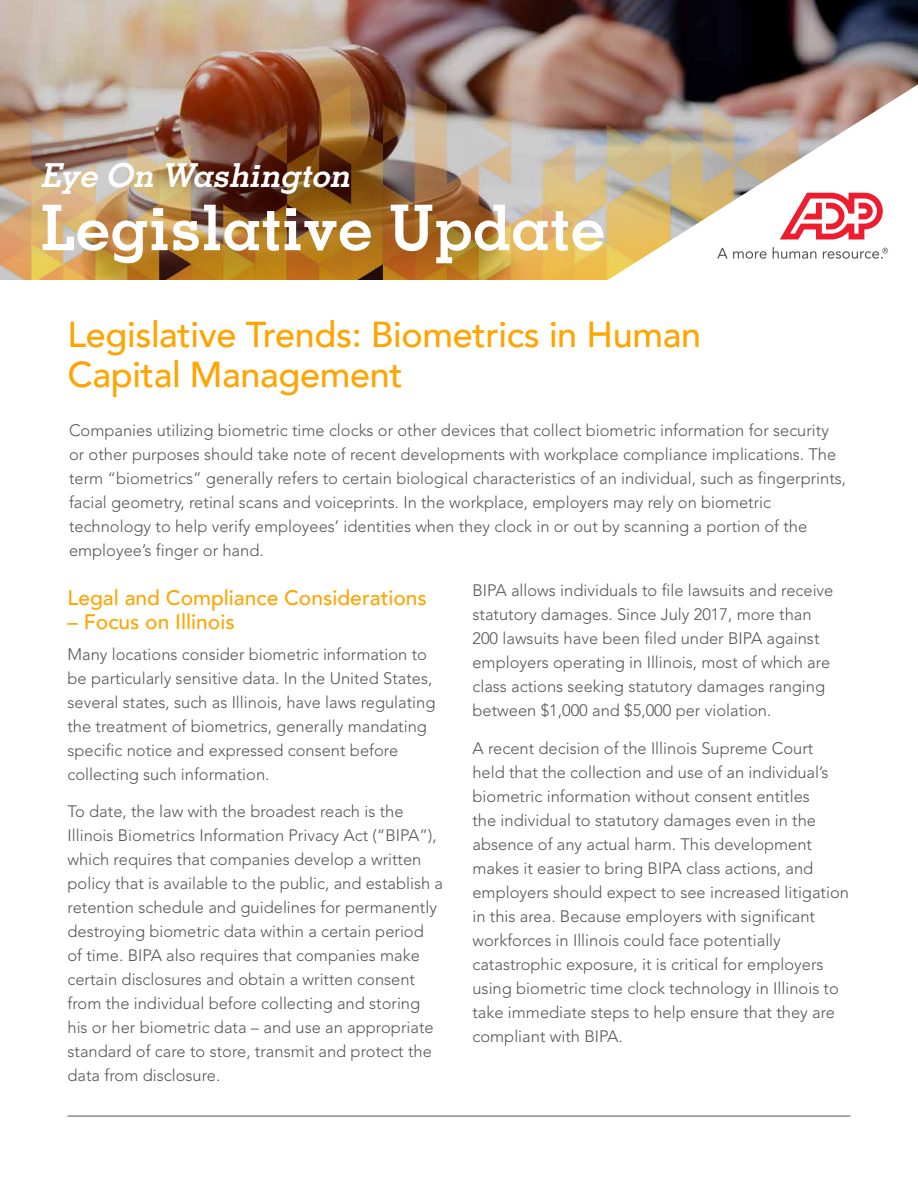
<style>
.page{position:relative;width:918px;height:1188px;background:#fff}
.page>*{position:absolute;margin:0;border:0;box-sizing:border-box;transform-origin:0 0}
.t1{font:700 63px "Memphis";color:#fff}
.t2{font:500 36px/40.5px "Avenir";letter-spacing:-.01em;color:#ffa400}
.t3{font:italic 700 33px "Memphis";color:#fff}
.t4{font:500 21px "Avenir";color:#ffa400}
.t5{font:300 16.5px/24px "Avenir";color:#56565a}
</style>
<div class="page">
<img style="left:0;top:0;width:918px;height:52px">
<img style="left:0;top:52px;width:918px;height:227px">
<img style="left:604px;top:82px;width:314px;height:198px">
<svg style="left:780px;top:193px;width:103px;height:46px"></svg>
<svg style="left:717px;top:248px;width:50px;height:11px"></svg>
<svg style="left:773px;top:247px;width:43px;height:12px"></svg>
<svg style="left:823px;top:248px;width:65px;height:11px"></svg>
<hr style="left:68px;top:1116px;width:782px;height:1px;background:#56565a">
<h3 class="t3" style="left:40px;top:155px;width:319px">Eye On Washington</h3>
<h1 class="t1" style="left:40px;top:188px;width:567px">Legislative Update</h1>
<h2 class="t2" style="left:68px;top:312px;width:635px">Legislative Trends: Biometrics in Human<br>Capital Management</h2>
<p class="t5" style="left:69px;top:418px;width:779px">Companies utilizing biometric time clocks or other devices that collect biometric information for security or other purposes should take note of recent developments with workplace compliance implications. The term “biometrics” generally refers to certain biological characteristics of an individual, such as fingerprints, facial geometry, retinal scans and voiceprints. In the workplace, employers may rely on biometric technology to help verify employees’ identities when they clock in or out by scanning a portion of the employee’s finger or hand.</p>
<p class="t4" style="left:68px;top:579px;width:361px">Legal and Compliance Considerations</p>
<p class="t4" style="left:68px;top:603px;width:169px">– Focus on Illinois</p>
<p class="t5" style="left:68px;top:642px;width:370px">Many locations consider biometric information to be particularly sensitive data. In the United States, several states, such as Illinois, have laws regulating the treatment of biometrics, generally mandating specific notice and expressed consent before collecting such information.</p>
<p class="t5" style="left:68px;top:800px;width:377px">To date, the law with the broadest reach is the Illinois Biometrics Information Privacy Act (“BIPA”), which requires that companies develop a written policy that is available to the public, and establish a retention schedule and guidelines for permanently destroying biometric data within a certain period<br>of time. BIPA also requires that companies make certain disclosures and obtain a written consent from the individual before collecting and storing his or her biometric data – and use an appropriate standard of care to store, transmit and protect the data from disclosure.</p>
<p class="t5" style="left:472px;top:579px;width:362px">BIPA allows individuals to file lawsuits and receive statutory damages. Since July 2017, more than 200 lawsuits have been filed under BIPA against employers operating in Illinois, most of which are class actions seeking statutory damages ranging between $1,000 and $5,000 per violation.</p>
<p class="t5" style="left:472px;top:736px;width:378px">A recent decision of the Illinois Supreme Court held that the collection and use of an individual’s biometric information without consent entitles<br>the individual to statutory damages even in the absence of any actual harm. This development makes it easier to bring BIPA class actions, and employers should expect to see increased litigation in this area. Because employers with significant workforces in Illinois could face potentially catastrophic exposure, it is critical for employers using biometric time clock technology in Illinois to take immediate steps to help ensure that they are compliant with BIPA.</p>
</div>
